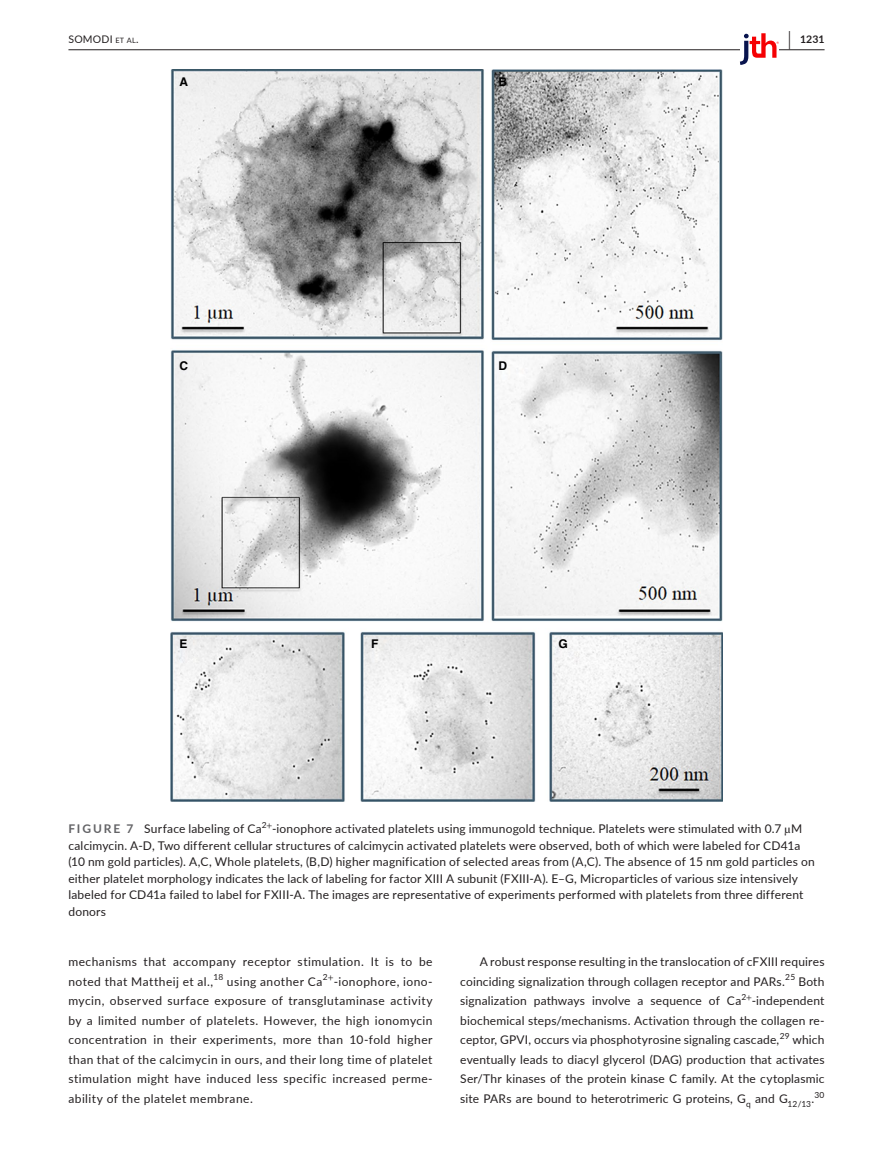
<style>
.page{position:relative;width:893px;height:1174px;background:#fff}
.page>*{position:absolute;margin:0;border:0;box-sizing:border-box;transform-origin:0 0}
.t1{font:12px/19.5px "Lato";letter-spacing:.015em;color:#231f20;text-align:justify}
.t2{font:700 12px "Helvetica";color:#000}
.t3{font:10.5px "Lato";letter-spacing:.02em;color:#231f20}
.t4{font:700 10.5px "Lato";color:#231f20}
.t5{font:8.4px "Lato";color:#231f20}
.s1{font-size:7.35px}
.s2{font-size:19.5px}
.s3{font-weight:700;color:#636366}
.s4{font-family:"STIX"}
</style>
<div class="page">
<hr style="left:68px;top:49px;width:756px;height:1px;background:#231f20">
<svg style="left:740px;top:33px;width:39px;height:32px"></svg>
<img style="left:170px;top:69px;width:553px;height:732px">
<p class="t3" style="left:68px;top:31px;width:72px">SOMODI <span class="s1">et al</span>.</p>
<p class="t4" style="left:789px;top:31px;width:37px"><span class="s2">|</span> 1231</p>
<p class="t2" style="left:180px;top:75px;width:10px">A</p>
<p class="t2" style="left:499px;top:75px;width:10px">B</p>
<p class="t2" style="left:180px;top:358px;width:10px">C</p>
<p class="t2" style="left:499px;top:358px;width:10px">D</p>
<p class="t2" style="left:180px;top:636px;width:10px">E</p>
<p class="t2" style="left:371px;top:636px;width:9px">F</p>
<p class="t2" style="left:559px;top:636px;width:11px">G</p>
<p class="t1" style="left:68px;top:818px;width:195px"><span class="s3">FIGURE 7</span> Surface labeling of Ca</p>
<p class="t5" style="left:262px;top:818px;width:12px">2<span class="s4">+</span></p>
<p class="t1" style="left:68px;top:820px;width:748px;line-height:16.5px;text-align:left;text-indent:204px">-ionophore activated platelets using immunogold technique. Platelets were stimulated with 0.7 <span class="s4">µ</span>M calcimycin. A-D, Two different cellular structures of calcimycin activated platelets were observed, both of which were labeled for CD41a (10 nm gold particles). A,C, Whole platelets, (B,D) higher magnification of selected areas from (A,C). The absence of 15 nm gold particles on either platelet morphology indicates the lack of labeling for factor XIII A subunit (FXIII-A). E–G, Microparticles of various size intensively labeled for CD41a failed to label for FXIII-A. The images are representative of experiments performed with platelets from three different donors</p>
<p class="t1" style="left:68px;top:951px;width:366px">mechanisms that accompany receptor stimulation. It is to be noted that Mattheij et al.,<sup>18</sup> using another Ca<sup>2</sup><sup>+</sup>-ionophore, iono&shy;mycin, observed surface exposure of transglutaminase activity by a limited number of platelets. However, the high ionomycin concentration in their experiments, more than 10-fold higher than that of the calcimycin in ours, and their long time of platelet stimulation might have induced less specific increased perme&shy;ability of the platelet membrane.</p>
<p class="t1" style="left:460px;top:951px;width:366px;text-indent:20px">A robust response resulting in the translocation of cFXIII requires coinciding signalization through collagen receptor and PARs.<sup>25</sup> Both signalization pathways involve a sequence of Ca<sup>2</sup><sup>+</sup>-independent biochemical steps/mechanisms. Activation through the collagen re&shy;ceptor, GPVI, occurs via phosphotyrosine signaling cascade,<sup>29</sup> which eventually leads to diacyl glycerol (DAG) production that activates Ser/Thr kinases of the protein kinase C family. At the cytoplasmic site PARs are bound to heterotrimeric G proteins, G<sub>q</sub> and G<sub>12/13</sub>.<sup>30</sup></p>
</div>
